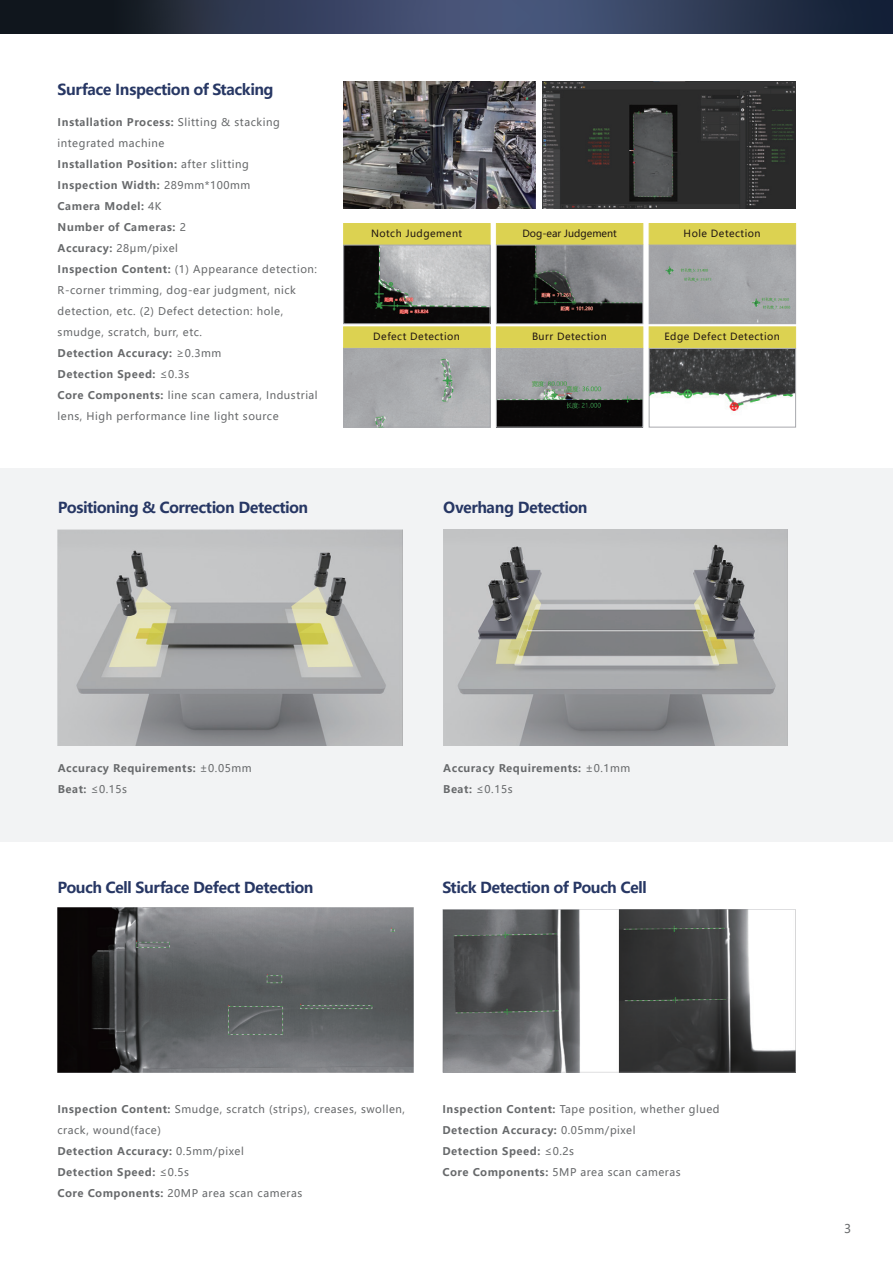
<style>
.page{position:relative;width:893px;height:1263px;background:#fff}
.page>*{position:absolute;margin:0;border:0;box-sizing:border-box;transform-origin:0 0}
.t1{font:700 15px "Microsoft Ya Hei";letter-spacing:-.03em;color:#273764}
.t2{font:12px "Microsoft Ya Hei";color:#67696b}
.t3{font:10.5px/21px "Microsoft Ya Hei";letter-spacing:.05em;color:#67696b}
.t4{font:700 10.5px/21px "Microsoft Ya Hei";letter-spacing:.05em;color:#67696b}
.t5{font:9.9px "Microsoft Ya Hei";letter-spacing:.05em;color:#221713}
.t6{font:9.9px "Microsoft Ya Hei";color:#221713}
.s1{font-weight:700}
.s2{font-weight:400}
</style>
<div class="page">
<svg style="left:0;top:0;width:893px;height:34px"></svg>
<img style="left:57px;top:907px;width:357px;height:165px">
<svg style="left:442px;top:909px;width:354px;height:163px"></svg>
<div style="left:0;top:468px;width:893px;height:373px;background:#f2f3f4"></div>
<img style="left:344px;top:82px;width:191px;height:126px">
<img style="left:542px;top:82px;width:254px;height:126px">
<img style="left:58px;top:530px;width:345px;height:215px">
<svg style="left:109px;top:587px;width:62px;height:80px"></svg>
<svg style="left:291px;top:587px;width:62px;height:80px"></svg>
<img style="left:443px;top:530px;width:345px;height:215px">
<svg style="left:496px;top:593px;width:45px;height:71px"></svg>
<svg style="left:694px;top:595px;width:44px;height:69px"></svg>
<div style="left:343px;top:223px;width:147px;height:22px;background:#dcd251;border:1px solid #dcd251"></div>
<img style="left:345px;top:247px;width:143px;height:75px">
<div style="left:343px;top:245px;width:147px;height:79px;border:1px solid #a8a9ad"></div>
<div style="left:496px;top:223px;width:147px;height:22px;background:#dcd251;border:1px solid #dcd251"></div>
<img style="left:498px;top:247px;width:143px;height:75px">
<div style="left:496px;top:245px;width:147px;height:79px;border:1px solid #a8a9ad"></div>
<div style="left:649px;top:223px;width:147px;height:22px;background:#dcd251;border:1px solid #dcd251"></div>
<img style="left:651px;top:247px;width:143px;height:75px">
<div style="left:649px;top:245px;width:147px;height:79px;border:1px solid #a8a9ad"></div>
<div style="left:343px;top:326px;width:147px;height:22px;background:#dcd251;border:1px solid #dcd251"></div>
<img style="left:345px;top:350px;width:143px;height:75px">
<div style="left:343px;top:348px;width:147px;height:79px;border:1px solid #a8a9ad"></div>
<div style="left:496px;top:326px;width:147px;height:22px;background:#dcd251;border:1px solid #dcd251"></div>
<img style="left:498px;top:350px;width:143px;height:75px">
<div style="left:496px;top:348px;width:147px;height:79px;border:1px solid #a8a9ad"></div>
<div style="left:649px;top:326px;width:147px;height:22px;background:#dcd251;border:1px solid #dcd251"></div>
<img style="left:651px;top:350px;width:143px;height:61px">
<div style="left:649px;top:348px;width:147px;height:79px;border:1px solid #a8a9ad"></div>
<h1 class="t1" style="left:58px;top:79px;width:217px">Surface Inspection of Stacking</h1>
<p class="t3" style="left:58px;top:111px;width:262px"><span class="s1">Installation Process:</span> Slitting &amp; stacking integrated machine<br><span class="s1">Installation Position:</span> after slitting<br><span class="s1">Inspection Width:</span> 289mm*100mm<br><span class="s1">Camera Model:</span> 4K<br><span class="s1">Number of Cameras:</span> 2<br><span class="s1">Accuracy:</span> 28μm/pixel<br><span class="s1">Inspection Content:</span> (1) Appearance detection:<br>R-corner trimming, dog-ear judgment, nick detection, etc. (2) Defect detection: hole, smudge, scratch, burr, etc.<br><span class="s1">Detection Accuracy:</span> ≥0.3mm<br><span class="s1">Detection Speed:</span> ≤0.3s<br><span class="s1">Core Components:</span> line scan camera, Industrial lens, High performance line light source</p>
<h1 class="t1" style="left:58px;top:497px;width:252px">Positioning &amp; Correction Detection</h1>
<p class="t5" style="left:371px;top:227px;width:93px">Notch Judgement</p>
<p class="t6" style="left:522px;top:227px;width:96px">Dog-ear Judgement</p>
<p class="t5" style="left:684px;top:227px;width:79px">Hole Detection</p>
<p class="t5" style="left:373px;top:330px;width:88px">Defect Detection</p>
<p class="t5" style="left:532px;top:330px;width:76px">Burr Detection</p>
<p class="t5" style="left:664px;top:330px;width:117px">Edge Defect Detection</p>
<h1 class="t1" style="left:443px;top:497px;width:146px">Overhang Detection</h1>
<p class="t4" style="left:58px;top:757px;width:195px">Accuracy Requirements: <span class="s2">±0.05mm<br></span>Beat: <span class="s2">≤0.15s</span></p>
<p class="t4" style="left:443px;top:757px;width:189px">Accuracy Requirements: <span class="s2">±0.1mm<br></span>Beat: <span class="s2">≤0.15s</span></p>
<h1 class="t1" style="left:57px;top:877px;width:258px">Pouch Cell Surface Defect Detection</h1>
<h1 class="t1" style="left:442px;top:877px;width:206px">Stick Detection of Pouch Cell</h1>
<p class="t3" style="left:57px;top:1099px;width:349px"><span class="s1">Inspection Content:</span> Smudge, scratch (strips), creases, swollen, crack, wound(face)<br><span class="s1">Detection Accuracy:</span> 0.5mm/pixel<br><span class="s1">Detection Speed:</span> ≤0.5s<br><span class="s1">Core Components:</span> 20MP area scan cameras</p>
<p class="t4" style="left:442px;top:1099px;width:279px">Inspection Content: <span class="s2">Tape position, whether glued </span>Detection Accuracy: <span class="s2">0.05mm/pixel<br></span>Detection Speed: <span class="s2">≤0.2s<br></span>Core Components: <span class="s2">5MP area scan cameras</span></p>
<p class="t2" style="left:844px;top:1220px;width:9px">3</p>
</div>
